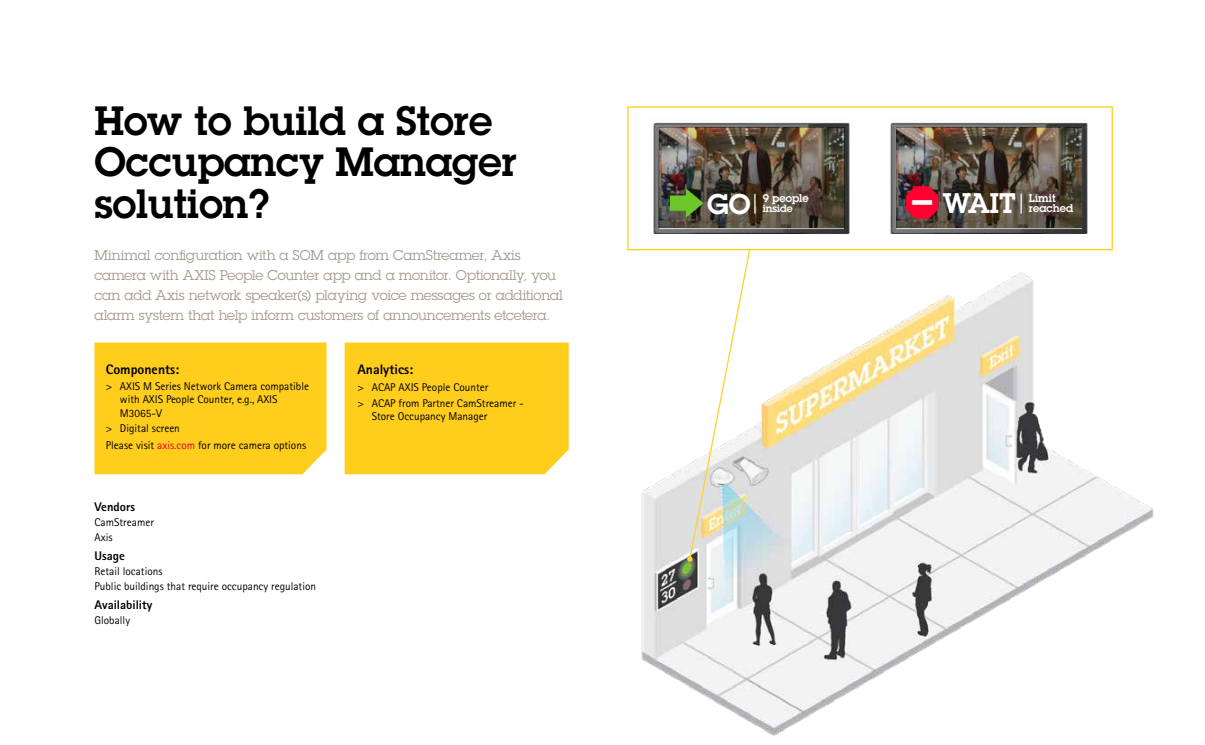
<style>
.page{position:relative;width:1205px;height:745px;background:#fff}
.page>*{position:absolute;margin:0;border:0;box-sizing:border-box;transform-origin:0 0}
.t1{font:600 40px/41.2px "Lubalin Graph ECG";color:#000}
.t2{font:600 27.75px "Lubalin Graph ECG";color:#fff}
.t3{font:13.75px/20px "Lubalin Graph ECG";letter-spacing:-.015em;color:#a19688}
.t4{font:800 13.75px "Rotis Sans Serif Pro";color:#000}
.t5{font:800 12.5px "Rotis Sans Serif Pro";color:#000}
.t6{font:11.25px/15px "Rotis Sans Serif Pro";color:#000}
.t7{font:600 10.88px "Lubalin Graph ECG";color:#fff}
.t8{font:600 10.25px "Lubalin Graph ECG";color:#fff}
.s1{color:#e4032e}
</style>
<div class="page">
<div style="left:627px;top:106px;width:486px;height:144px;border:1px solid #ffcd0d"></div>
<div style="left:94px;top:342px;width:233px;height:132px;background:#ffcd1c"></div>
<div style="left:345px;top:342px;width:224px;height:132px;background:#ffcd1c"></div>
<img style="left:641px;top:272px;width:513px;height:463px">
<img style="left:653px;top:122px;width:197px;height:111px">
<img style="left:658px;top:127px;width:186px;height:101px">
<svg style="left:754px;top:194px;width:1px;height:19px"></svg>
<img style="left:890px;top:122px;width:198px;height:111px">
<img style="left:896px;top:127px;width:185px;height:101px">
<svg style="left:1020px;top:194px;width:2px;height:19px"></svg>
<svg style="left:687px;top:249px;width:64px;height:313px"></svg>
<img style="left:896px;top:171px;width:63px;height:61px">
<img style="left:665px;top:178px;width:48px;height:42px">
<h1 class="t1" style="left:94px;top:101px;width:424px">How to build a Store<br>Occupancy Manager solution?</h1>
<p class="t3" style="left:94px;top:245px;width:470px">Minimal configuration with a SOM app from CamStreamer, Axis camera with AXIS People Counter app and a monitor. Optionally, you can add Axis network speaker(s) playing voice messages or additional alarm system that help inform customers of announcements etcetera.</p>
<p class="t4" style="left:106px;top:361px;width:75px">Components:</p>
<p class="t6" style="left:120px;top:379px;width:191px;line-height:13.5px;text-indent:-14px">&gt; AXIS M Series Network Camera compatible with AXIS People Counter, e.g., AXIS<br>M3065-V</p>
<p class="t6" style="left:106px;top:419px;width:202px;line-height:17px">&gt; Digital screen<br>Please visit <span class="s1">axis.com</span> for more camera options</p>
<p class="t5" style="left:94px;top:499px;width:42px">Vendors</p>
<p class="t6" style="left:94px;top:515px;width:61px">CamStreamer<br>Axis</p>
<p class="t5" style="left:94px;top:547px;width:32px">Usage</p>
<p class="t6" style="left:94px;top:563px;width:223px">Retail locations<br>Public buildings that require occupancy regulation</p>
<p class="t5" style="left:94px;top:596px;width:59px">Availability</p>
<p class="t6" style="left:94px;top:612px;width:37px">Globally</p>
<p class="t4" style="left:357px;top:361px;width:57px">Analytics:</p>
<p class="t6" style="left:357px;top:380px;width:168px">&gt; ACAP AXIS People Counter<br>&gt; ACAP from Partner CamStreamer -</p>
<p class="t6" style="left:372px;top:409px;width:117px">Store Occupancy Manager</p>
<h2 class="t2" style="left:707px;top:185px;width:45px">GO</h2>
<p class="t8" style="left:763px;top:201px;width:31px">inside</p>
<p class="t7" style="left:763px;top:190px;width:48px">9 people</p>
<h2 class="t2" style="left:943px;top:184px;width:75px">WAIT</h2>
<p class="t7" style="left:1029px;top:201px;width:46px">reached</p>
<p class="t7" style="left:1029px;top:190px;width:28px">Limit</p>
</div>
